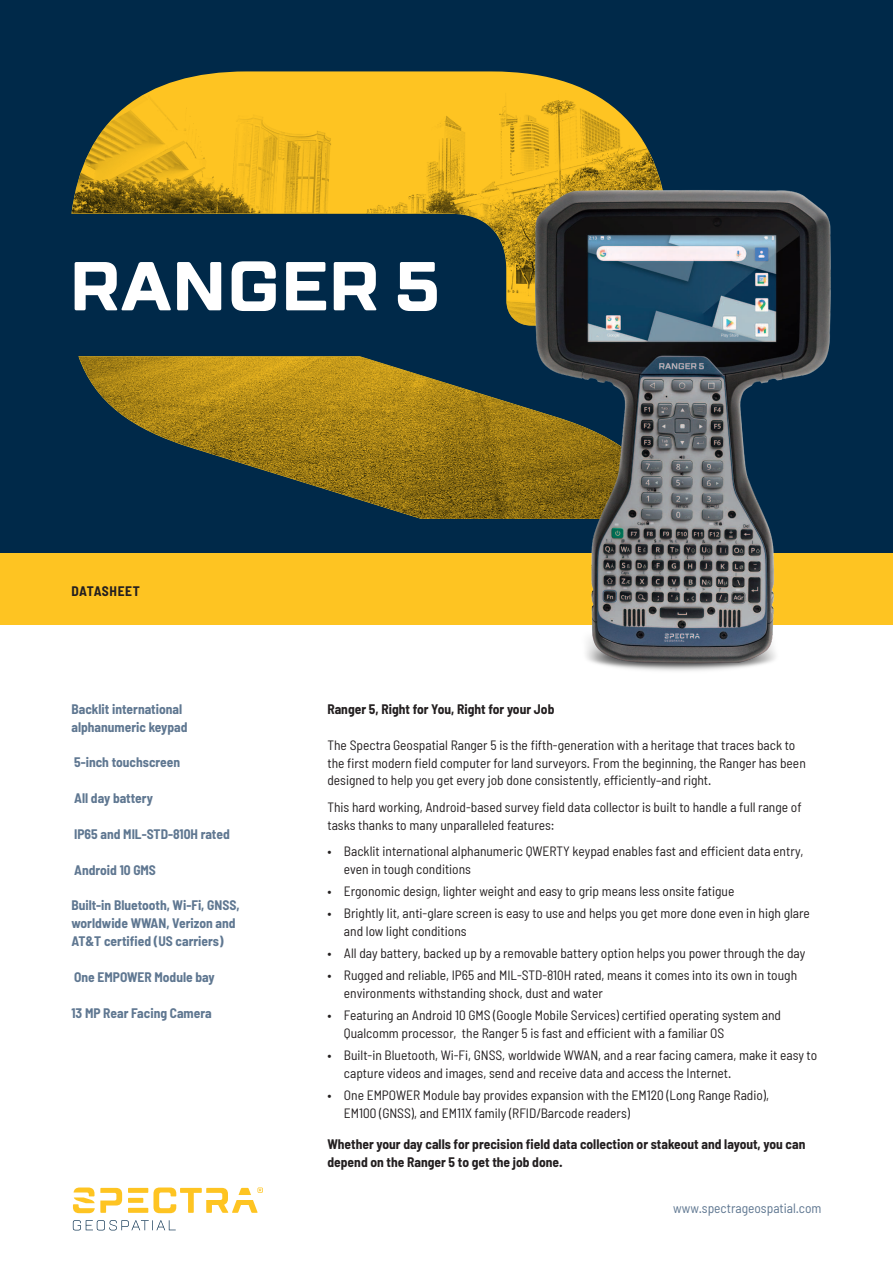
<style>
.page{position:relative;width:893px;height:1263px;background:#fff}
.page>*{position:absolute;margin:0;border:0;box-sizing:border-box;transform-origin:0 0}
.t1{font:700 69px "TT Lakes";color:#fff}
.t2{font:semi-condensed 13.5px/17.9px "Barlow";color:#231f20}
.t3{font:700 semi-condensed 13.5px/17.9px "Barlow";color:#5f7791}
.t4{font:700 semi-condensed 13.5px/17.9px "Barlow";color:#231f20}
.t5{font:semi-condensed 13.5px "Barlow";color:#5f7791}
.t6{font:700 semi-condensed 13.5px "Barlow";letter-spacing:.035em;color:#231f20}
</style>
<div class="page">
<div style="left:0;top:0;width:893px;height:554px;background:#002949"></div>
<div style="left:0;top:554px;width:893px;height:71px;background:#fec422"></div>
<img style="left:71px;top:71px;width:585px;height:448px">
<img style="left:505px;top:167px;width:349px;height:504px">
<svg style="left:73px;top:1187px;width:190px;height:26px"></svg>
<svg style="left:73px;top:1220px;width:103px;height:10px"></svg>
<h1 class="t1" style="left:69px;top:246px;width:373px">RANGER 5</h1>
<p class="t6" style="left:71px;top:586px;width:70px">DATASHEET</p>
<p class="t3" style="left:71px;top:701px;width:118px">Backlit international alphanumeric keypad</p>
<p class="t3" style="left:74px;top:755px;width:108px">5-inch touchscreen</p>
<p class="t3" style="left:74px;top:791px;width:80px">All day battery</p>
<p class="t3" style="left:74px;top:826px;width:157px">IP65 and MIL-STD-810H rated</p>
<p class="t3" style="left:74px;top:862px;width:83px">Android 10 GMS</p>
<p class="t3" style="left:71px;top:898px;width:170px">Built-in Bluetooth, Wi-Fi, GNSS, worldwide WWAN, Verizon and<br>AT&amp;T certified (US carriers)</p>
<p class="t3" style="left:74px;top:969px;width:142px">One EMPOWER Module bay</p>
<p class="t3" style="left:71px;top:1005px;width:142px">13 MP Rear Facing Camera</p>
<p class="t4" style="left:327px;top:701px;width:228px">Ranger 5, Right for You, Right for your Job</p>
<p class="t2" style="left:327px;top:735px;width:480px">The Spectra Geospatial Ranger 5 is the fifth-generation with a heritage that traces back to the first modern field computer for land surveyors. From the beginning, the Ranger has been designed to help you get every job done consistently, efficiently–and right.</p>
<p class="t2" style="left:327px;top:798px;width:476px">This hard working, Android-based survey field data collector is built to handle a full range of tasks thanks to many unparalleled features:</p>
<p class="t2" style="left:344px;top:843px;width:461px;text-indent:-16px">• Backlit international alphanumeric QWERTY keypad enables fast and efficient data entry, even in tough conditions</p>
<p class="t2" style="left:327px;top:883px;width:408px">• Ergonomic design, lighter weight and easy to grip means less onsite fatigue</p>
<p class="t2" style="left:344px;top:906px;width:467px;text-indent:-16px">• Brightly lit, anti-glare screen is easy to use and helps you get more done even in high glare and low light conditions</p>
<p class="t2" style="left:327px;top:946px;width:479px">• All day battery, backed up by a removable battery option helps you power through the day</p>
<p class="t2" style="left:344px;top:968px;width:455px;text-indent:-16px">• Rugged and reliable, IP65 and MIL-STD-810H rated, means it comes into its own in tough environments withstanding shock, dust and water</p>
<p class="t2" style="left:344px;top:1008px;width:439px;text-indent:-16px">• Featuring an Android 10 GMS (Google Mobile Services) certified operating system and<br>Qualcomm processor, the Ranger 5 is fast and efficient with a familiar OS</p>
<p class="t2" style="left:344px;top:1048px;width:475px;text-indent:-16px">• Built-in Bluetooth, Wi-Fi, GNSS, worldwide WWAN, and a rear facing camera, make it easy to capture videos and images, send and receive data and access the Internet.</p>
<p class="t2" style="left:344px;top:1088px;width:427px;text-indent:-16px">• One EMPOWER Module bay provides expansion with the EM120 (Long Range Radio),<br>EM100 (GNSS), and EM11X family (RFID/Barcode readers)</p>
<p class="t4" style="left:327px;top:1135px;width:479px">Whether your day calls for precision field data collection or stakeout and layout, you can depend on the Ranger 5 to get the job done.</p>
<p class="t5" style="left:673px;top:1202px;width:150px">www.spectrageospatial.com</p>
</div>
